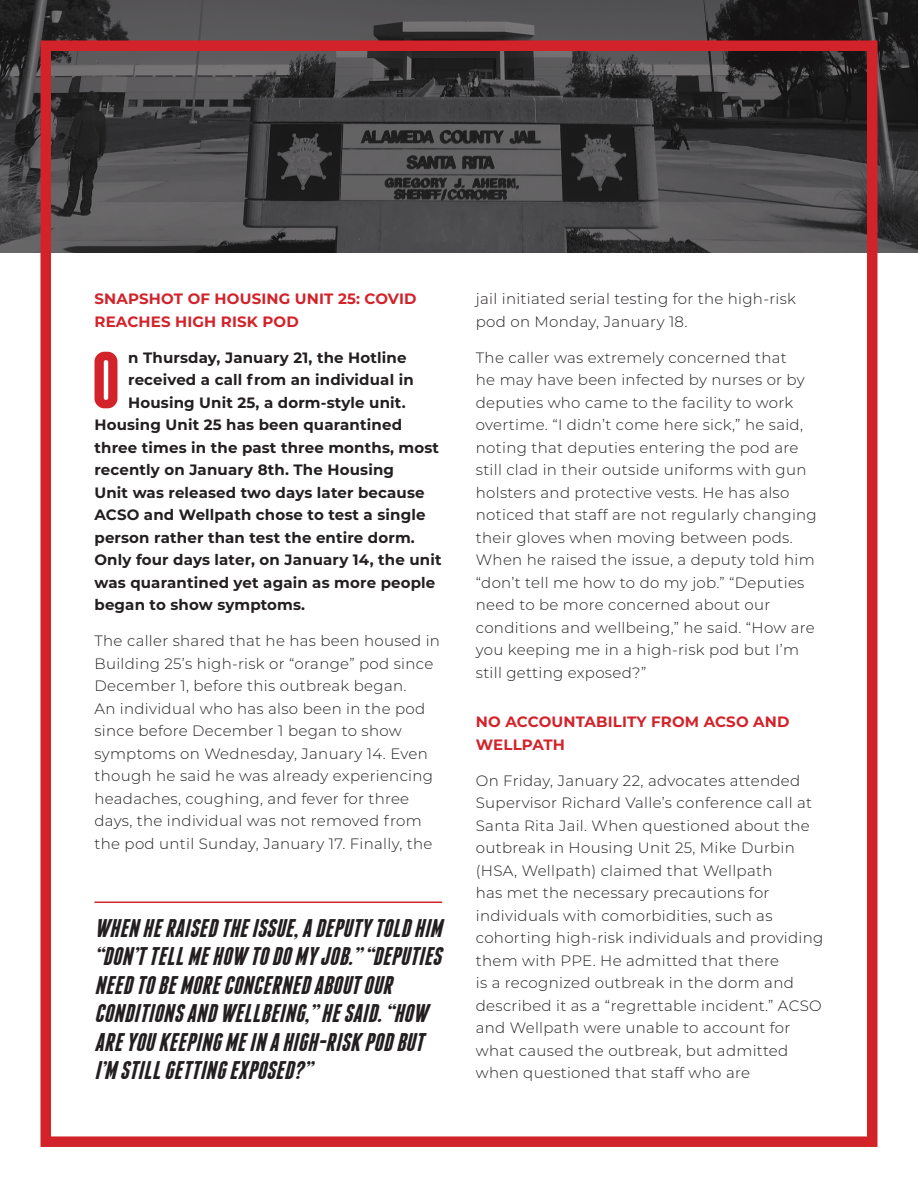
<style>
.page{position:relative;width:918px;height:1188px;background:#fff}
.page>*{position:absolute;margin:0;border:0;box-sizing:border-box;transform-origin:0 0}
.t1{font:700 79.35px "Franchise";color:#d2232a}
.t2{font:italic 700 25.5px/28.5px "Franchise";color:#231f20}
.t3{font:300 15px/22.5px "Montserrat";letter-spacing:.02em;color:#231f20}
.t4{font:700 15px "Montserrat";letter-spacing:.01em;color:#231f20}
.t5{font:700 15px/22.5px "Montserrat";letter-spacing:.01em;color:#d2232a}
</style>
<div class="page">
<svg style="left:0;top:0;width:918px;height:253px;background:#444344"></svg>
<div style="left:40px;top:40px;width:838px;height:1107px;border:10px solid #d2232a"></div>
<hr style="left:94px;top:902px;width:348px;height:1px;background:#d2232a">
<p class="t5" style="left:94px;top:287px;width:324px">SNAPSHOT OF HOUSING UNIT 25: COVID<br>REACHES HIGH RISK POD</p>
<p class="t1" style="left:92px;top:343px;width:30px">O</p>
<p class="t4" style="left:128px;top:347px;width:280px">n Thursday, January 21, the Hotline</p>
<p class="t4" style="left:128px;top:369px;width:287px">received a call from an individual in</p>
<p class="t4" style="left:128px;top:392px;width:279px">Housing Unit 25, a dorm-style unit.</p>
<p class="t4" style="left:94px;top:414px;width:309px">Housing Unit 25 has been quarantined</p>
<p class="t4" style="left:94px;top:437px;width:346px">three times in the past three months, most</p>
<p class="t4" style="left:94px;top:459px;width:301px">recently on January 8th. The Housing</p>
<p class="t4" style="left:94px;top:482px;width:332px">Unit was released two days later because</p>
<p class="t4" style="left:94px;top:504px;width:333px">ACSO and Wellpath chose to test a single</p>
<p class="t4" style="left:94px;top:527px;width:322px">person rather than test the entire dorm.</p>
<p class="t4" style="left:94px;top:549px;width:349px">Only four days later, on January 14, the unit</p>
<p class="t4" style="left:94px;top:572px;width:342px">was quarantined yet again as more people</p>
<p class="t4" style="left:94px;top:594px;width:212px">began to show symptoms.</p>
<p class="t3" style="left:94px;top:629px;width:347px">The caller shared that he has been housed in Building 25’s high-risk or “orange” pod since December 1, before this outbreak began.<br>An individual who has also been in the pod since before December 1 began to show symptoms on Wednesday, January 14. Even though he said he was already experiencing headaches, coughing, and fever for three days, the individual was not removed from the pod until Sunday, January 17. Finally, the</p>
<p class="t2" style="left:94px;top:914px;width:354px">WHEN HERAISEDTHEISSUE,ADEPUTYTOLDHIM “DON’TTELLMEHOW TODOMYJOB.”“DEPUTIES NEEDTOBEMORECONCERNEDABOUTOUR CONDITIONSANDWELLBEING,”HESAID.“HOW AREYOUKEEPINGMEIN AHIGH-RISK PODBUT I’M STILLGETTINGEXPOSED?”</p>
<p class="t3" style="left:476px;top:287px;width:322px">jail initiated serial testing for the high-risk pod on Monday, January 18.</p>
<p class="t3" style="left:476px;top:346px;width:342px">The caller was extremely concerned that<br>he may have been infected by nurses or by deputies who came to the facility to work overtime. “I didn’t come here sick,” he said, noting that deputies entering the pod are still clad in their outside uniforms with gun holsters and protective vests. He has also noticed that staff are not regularly changing their gloves when moving between pods.<br>When he raised the issue, a deputy told him “don’t tell me how to do my job.” “Deputies need to be more concerned about our conditions and wellbeing,” he said. “How are you keeping me in a high-risk pod but I’m still getting exposed?”</p>
<p class="t5" style="left:476px;top:710px;width:315px">NO ACCOUNTABILITY FROM ACSO AND<br>WELLPATH</p>
<p class="t3" style="left:476px;top:769px;width:349px">On Friday, January 22, advocates attended Supervisor Richard Valle’s conference call at Santa Rita Jail. When questioned about the outbreak in Housing Unit 25, Mike Durbin (HSA, Wellpath) claimed that Wellpath<br>has met the necessary precautions for individuals with comorbidities, such as cohorting high-risk individuals and providing them with PPE. He admitted that there<br>is a recognized outbreak in the dorm and described it as a “regrettable incident.” ACSO and Wellpath were unable to account for what caused the outbreak, but admitted when questioned that staff who are</p>
</div>
